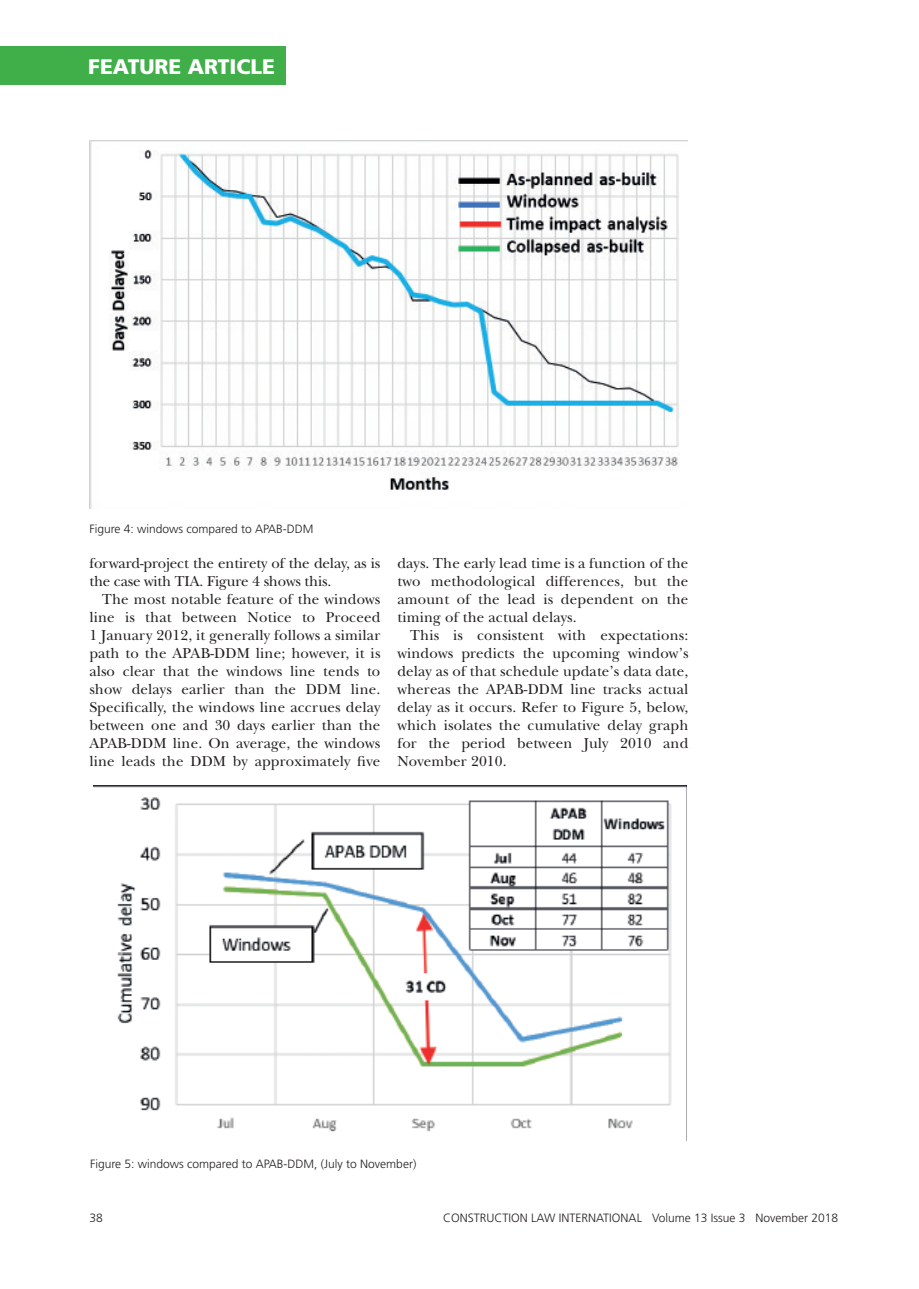
<style>
.page{position:relative;width:919px;height:1289px;background:#fff}
.page>*{position:absolute;margin:0;border:0;box-sizing:border-box;transform-origin:0 0}
.C-head{font:900 21px "Frutiger";color:#fff}
.body_copy{font:15px/18px "New Baskerville";letter-spacing:.01em;color:#231f20;text-align:justify}
.body_copy-2{font:15px/18px "New Baskerville";letter-spacing:-.01em;color:#231f20}
.t1{font:300 12px "Frutiger";color:#231f20}
</style>
<div class="page">
<div style="left:0;top:47px;width:286px;height:38px;background:#40ae49"></div>
<img style="left:89px;top:140px;width:598px;height:368px">
<img style="left:94px;top:786px;width:592px;height:346px">
<p class="C-head" style="left:88px;top:54px;width:188px">FEATURE ARTICLE</p>
<p class="t1" style="left:89px;top:521px;width:226px">Figure 4: windows compared to APAB-DDM</p>
<p class="body_copy-2" style="left:89px;top:554px;width:292px">forward-project the entirety of the delay, as is the case with TIA. Figure 4 shows this.</p>
<p class="body_copy" style="left:89px;top:590px;width:292px;text-indent:13px">The most notable feature of the windows line is that between Notice to Proceed 1 January 2012, it generally follows a similar path to the APAB-DDM line; however, it is also clear that the windows line tends to show delays earlier than the DDM line.<br>Specifically, the windows line accrues delay between one and 30 days earlier than the APAB-DDM line. On average, the windows line leads the DDM by approximately five</p>
<p class="body_copy" style="left:397px;top:554px;width:292px">days. The early lead time is a function of the two methodological differences, but the amount of the lead is dependent on the timing of the actual delays.</p>
<p class="body_copy" style="left:397px;top:626px;width:292px;text-indent:13px">This is consistent with expectations: windows predicts the upcoming window’s delay as of that schedule update’s data date, whereas the APAB-DDM line tracks actual delay as it occurs. Refer to Figure 5, below, which isolates the cumulative delay graph for the period between July 2010 and November 2010.</p>
<p class="t1" style="left:90px;top:1156px;width:328px">Figure 5: windows compared to APAB-DDM, (July to November)</p>
<p class="t1" style="left:89px;top:1210px;width:15px">38</p>
<p class="t1" style="left:443px;top:1210px;width:396px">CONSTRUCTION LAW INTERNATIONAL Volume 13 Issue 3 November 2018</p>
</div>
